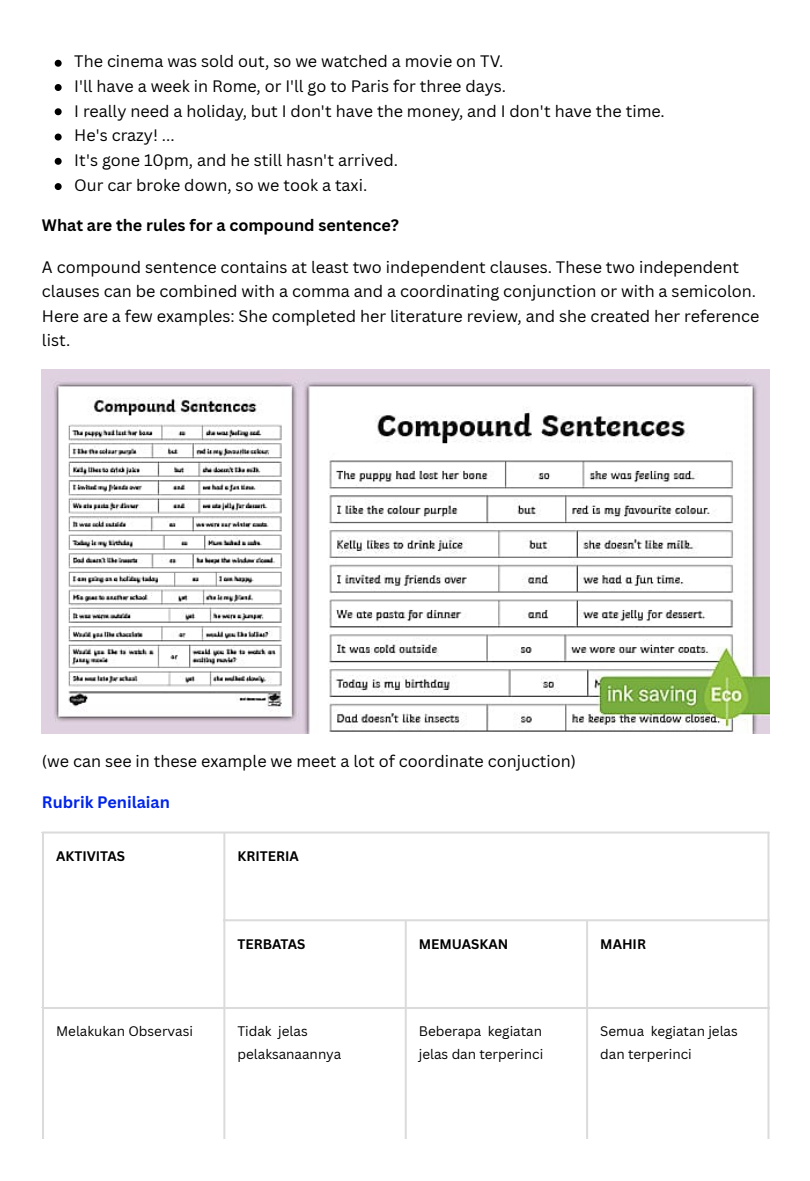
<style>
.page{position:relative;width:810px;height:1181px;background:#fff}
.page>*{position:absolute;margin:0;border:0;box-sizing:border-box;transform-origin:0 0}
.t1{font:16.2px/24.6px "Canva Sans";color:#000}
.t2{font:700 16.2px "Canva Sans";color:#000}
.t3{font:700 16.2px "Canva Sans";color:#0025e8}
.t4{font:13.5px/22.2px "Canva Sans";color:#000}
.t5{font:700 13.5px "Canva Sans";color:#000}
</style>
<div class="page">
<svg style="left:55px;top:60px;width:7px;height:7px"></svg>
<svg style="left:55px;top:84px;width:7px;height:7px"></svg>
<svg style="left:55px;top:108px;width:7px;height:7px"></svg>
<svg style="left:55px;top:134px;width:7px;height:6px"></svg>
<svg style="left:55px;top:158px;width:7px;height:7px"></svg>
<svg style="left:55px;top:183px;width:7px;height:7px"></svg>
<img style="left:42px;top:369px;width:727px;height:364px">
<hr style="left:42px;top:833px;width:2px;height:305px;background:#dbdbdb">
<hr style="left:223px;top:833px;width:2px;height:305px;background:#dbdbdb">
<hr style="left:405px;top:921px;width:2px;height:217px;background:#dbdbdb">
<hr style="left:586px;top:921px;width:2px;height:217px;background:#dbdbdb">
<hr style="left:767px;top:833px;width:2px;height:305px;background:#dbdbdb">
<hr style="left:42px;top:831px;width:727px;height:2px;background:#dbdbdb">
<hr style="left:223px;top:919px;width:546px;height:2px;background:#dbdbdb">
<hr style="left:42px;top:1007px;width:727px;height:2px;background:#dbdbdb">
<hr style="left:42px;top:1156px;width:727px;height:1px;background:#dbdbdb">
<hr style="left:42px;top:1180px;width:727px;height:1px;background:#dbdbdb">
<p class="t1" style="left:74px;top:49px;width:431px">The cinema was sold out, so we watched a movie on TV.</p>
<p class="t1" style="left:74px;top:73px;width:433px">I'll have a week in Rome, or I'll go to Paris for three days.</p>
<p class="t1" style="left:74px;top:98px;width:592px">I really need a holiday, but I don't have the money, and I don't have the time.</p>
<p class="t1" style="left:74px;top:122px;width:102px">He's crazy! ...</p>
<p class="t1" style="left:74px;top:148px;width:325px">It's gone 10pm, and he still hasn't arrived.</p>
<p class="t1" style="left:74px;top:172px;width:295px">Our car broke down, so we took a taxi.</p>
<p class="t2" style="left:42px;top:214px;width:358px">What are the rules for a compound sentence?</p>
<p class="t1" style="left:42px;top:254px;width:719px">A compound sentence contains at least two independent clauses. These two independent clauses can be combined with a comma and a coordinating conjunction or with a semicolon.<br>Here are a few examples: She completed her literature review, and she created her reference list.</p>
<p class="t1" style="left:42px;top:748px;width:536px">(we can see in these example we meet a lot of coordinate conjuction)</p>
<p class="t3" style="left:42px;top:791px;width:129px">Rubrik Penilaian</p>
<p class="t5" style="left:56px;top:846px;width:70px">AKTIVITAS</p>
<p class="t5" style="left:238px;top:846px;width:63px">KRITERIA</p>
<p class="t5" style="left:238px;top:934px;width:69px">TERBATAS</p>
<p class="t5" style="left:419px;top:934px;width:91px">MEMUASKAN</p>
<p class="t5" style="left:600px;top:934px;width:47px">MAHIR</p>
<p class="t4" style="left:56px;top:1019px;width:138px">Melakukan Observasi</p>
<p class="t4" style="left:238px;top:1019px;width:105px">Tidak jelas pelaksanaannya</p>
<p class="t4" style="left:419px;top:1019px;width:126px">Beberapa kegiatan jelas dan terperinci</p>
<p class="t4" style="left:600px;top:1019px;width:139px">Semua kegiatan jelas dan terperinci</p>
</div>
